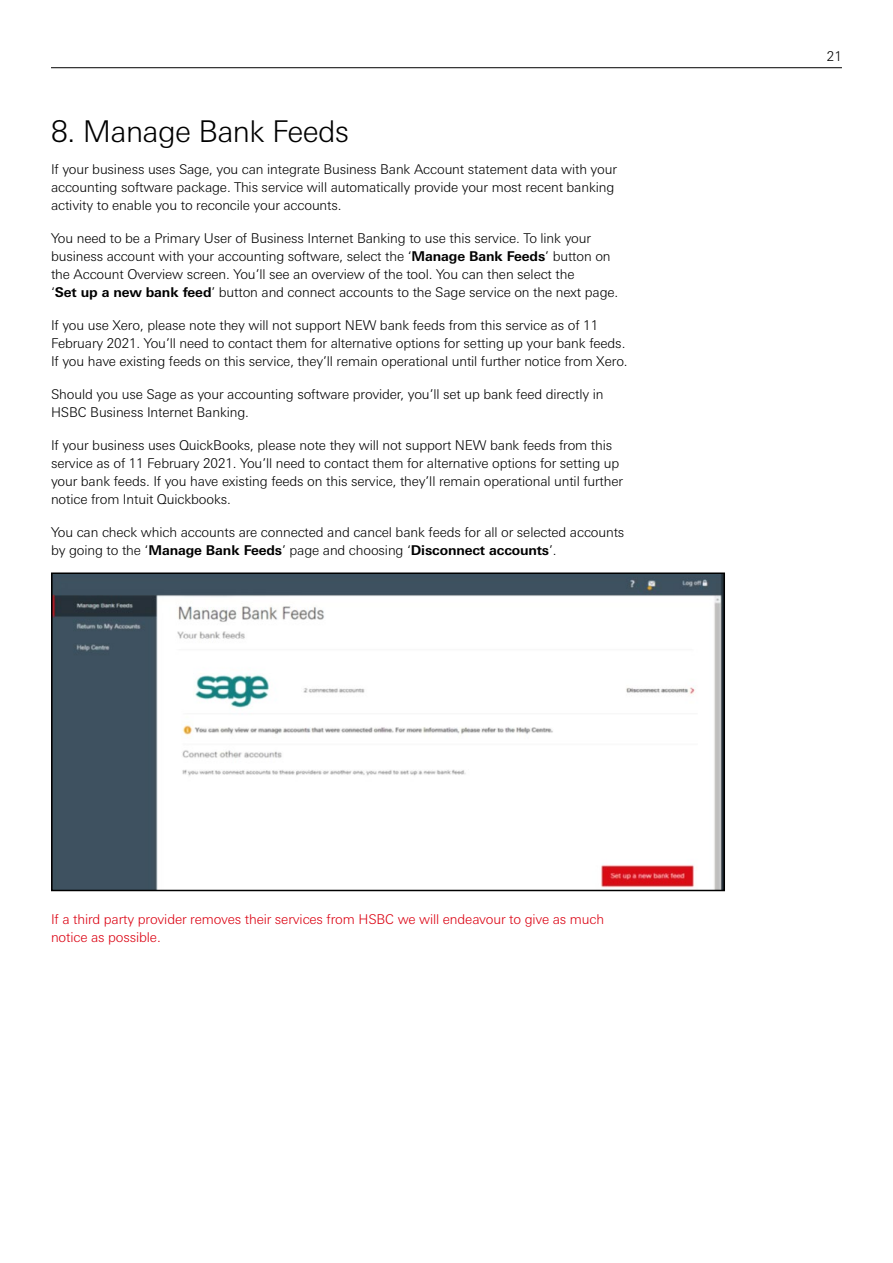
<style>
.page{position:relative;width:893px;height:1263px;background:#fff}
.page>*{position:absolute;margin:0;border:0;box-sizing:border-box;transform-origin:0 0}
.t1{font:300 30px "Univers Nextfor HSBC";letter-spacing:-.02em;color:#000}
.t2{font:300 13.5px/18px "Univers Nextfor HSBC";letter-spacing:-.01em;color:#000}
.t3{font:300 13.5px/18px "Univers Nextfor HSBC";letter-spacing:-.01em;color:#db0011}
.s1{font-weight:700}
</style>
<div class="page">
<hr style="left:51px;top:67px;width:791px;height:1px;background:#000">
<img style="left:54px;top:575px;width:668px;height:313px">
<div style="left:51px;top:572px;width:674px;height:319px;border:2px solid #000"></div>
<h1 class="t1" style="left:51px;top:113px;width:300px">8. Manage Bank Feeds</h1>
<p class="t2" style="left:51px;top:161px;width:567px">If your business uses Sage, you can integrate Business Bank Account statement data with your accounting software package. This service will automatically provide your most recent banking activity to enable you to reconcile your accounts.</p>
<p class="t2" style="left:51px;top:229px;width:569px">You need to be a Primary User of Business Internet Banking to use this service. To link your business account with your accounting software, select the ‘<span class="s1">Manage Bank Feeds</span>’ button on the Account Overview screen. You’ll see an overview of the tool. You can then select the<br>‘<span class="s1">Set up a new bank feed</span>’ button and connect accounts to the Sage service on the next page.</p>
<p class="t2" style="left:51px;top:316px;width:578px">If you use Xero, please note they will not support NEW bank feeds from this service as of 11<br>February 2021. You’ll need to contact them for alternative options for setting up your bank feeds.<br>If you have existing feeds on this service, they’ll remain operational until further notice from Xero.</p>
<p class="t2" style="left:51px;top:385px;width:554px">Should you use Sage as your accounting software provider, you’ll set up bank feed directly in<br>HSBC Business Internet Banking.</p>
<p class="t2" style="left:51px;top:436px;width:574px">If your business uses QuickBooks, please note they will not support NEW bank feeds from this service as of 11 February 2021. You’ll need to contact them for alternative options for setting up your bank feeds. If you have existing feeds on this service, they’ll remain operational until further notice from Intuit Quickbooks.</p>
<p class="t2" style="left:51px;top:523px;width:575px">You can check which accounts are connected and cancel bank feeds for all or selected accounts by going to the ‘<span class="s1">Manage Bank Feeds</span>’ page and choosing ‘<span class="s1">Disconnect accounts</span>’.</p>
<p class="t3" style="left:51px;top:910px;width:555px">If a third party provider removes their services from HSBC we will endeavour to give as much notice as possible.</p>
<p class="t2" style="left:827px;top:47px;width:17px">21</p>
</div>
